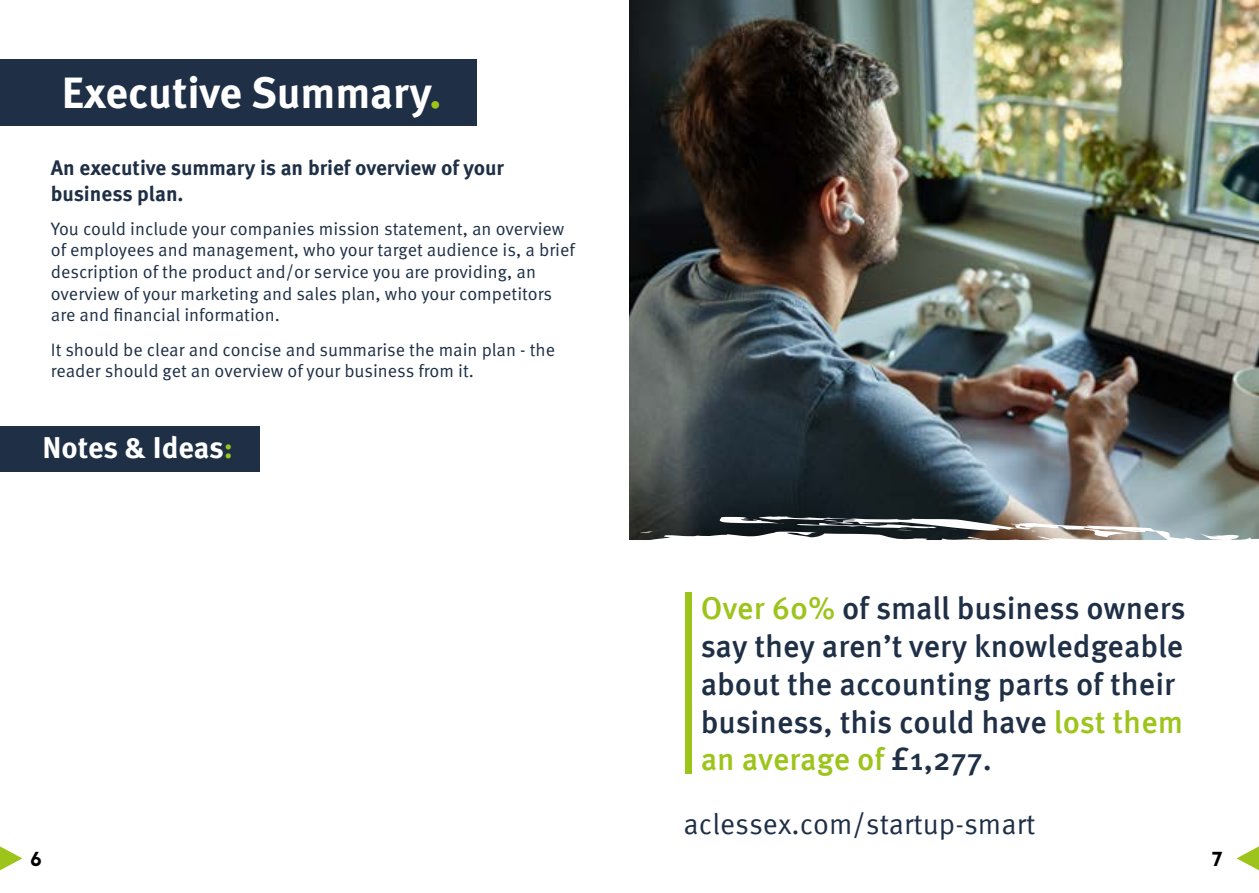
<style>
.page{position:relative;width:1259px;height:893px;background:#fff}
.page>*{position:absolute;margin:0;border:0;box-sizing:border-box;transform-origin:0 0}
.t1{font:700 43.8px "Meta Pro";letter-spacing:-.005em;color:#fff}
.t2{font:500 31.5px/37.8px "Meta Pro";color:#1e2f46}
.t3{font:700 30px "Meta Pro";letter-spacing:-.005em;color:#fff}
.t4{font:28.95px "Meta Pro";color:#1e2f46}
.t5{font:700 21px/25.2px "Meta Pro";letter-spacing:-.005em;color:#1e2f46}
.t6{font:18px/21.6px "Meta Pro Norm";color:#1e2f46}
.t7{font:500 18px "LEMONMILK";color:#000}
.s1{color:#9dc41a}
</style>
<div class="page">
<svg style="left:0;top:846px;width:22px;height:24px"></svg>
<img style="left:629px;top:0;width:630px;height:523px">
<svg style="left:629px;top:523px;width:630px;height:348px"></svg>
<svg style="left:738px;top:799px;width:42px;height:5px"></svg>
<svg style="left:1106px;top:804px;width:13px;height:3px"></svg>
<svg style="left:1247px;top:803px;width:12px;height:1px"></svg>
<svg style="left:716px;top:516px;width:321px;height:18px"></svg>
<svg style="left:639px;top:531px;width:22px;height:3px"></svg>
<div style="left:0;top:60px;width:476px;height:66px;background:#1e2f46"></div>
<div style="left:0;top:426px;width:259px;height:46px;background:#1e2f46"></div>
<div style="left:684px;top:593px;width:7px;height:181px;background:#9dc41a"></div>
<svg style="left:1236px;top:846px;width:23px;height:24px"></svg>
<h1 class="t1" style="left:62px;top:58px;width:381px">Executive Summary<span class="s1">.</span></h1>
<p class="t5" style="left:51px;top:154px;width:454px">An executive summary is an brief overview of your business plan.</p>
<p class="t6" style="left:51px;top:217px;width:525px">You could include your companies mission statement, an overview of employees and management, who your target audience is, a brief description of the product and/or service you are providing, an overview of your marketing and sales plan, who your competitors are and financial information.</p>
<p class="t6" style="left:51px;top:337px;width:506px">It should be clear and concise and summarise the main plan - the reader should get an overview of your business from it.</p>
<h3 class="t3" style="left:43px;top:424px;width:192px">Notes &amp; Ideas<span class="s1">:</span></h3>
<p class="t7" style="left:31px;top:847px;width:13px">6</p>
<h2 class="t2" style="left:701px;top:587px;width:486px"><span class="s1">Over 60%</span> of small business owners say they aren’t very knowledgeable about the accounting parts of their business, this could have <span class="s1">lost them an average of</span> £1,277.</h2>
<h3 class="t4" style="left:683px;top:802px;width:353px">aclessex.com/startup-smart</h3>
<p class="t7" style="left:1212px;top:847px;width:12px">7</p>
</div>
